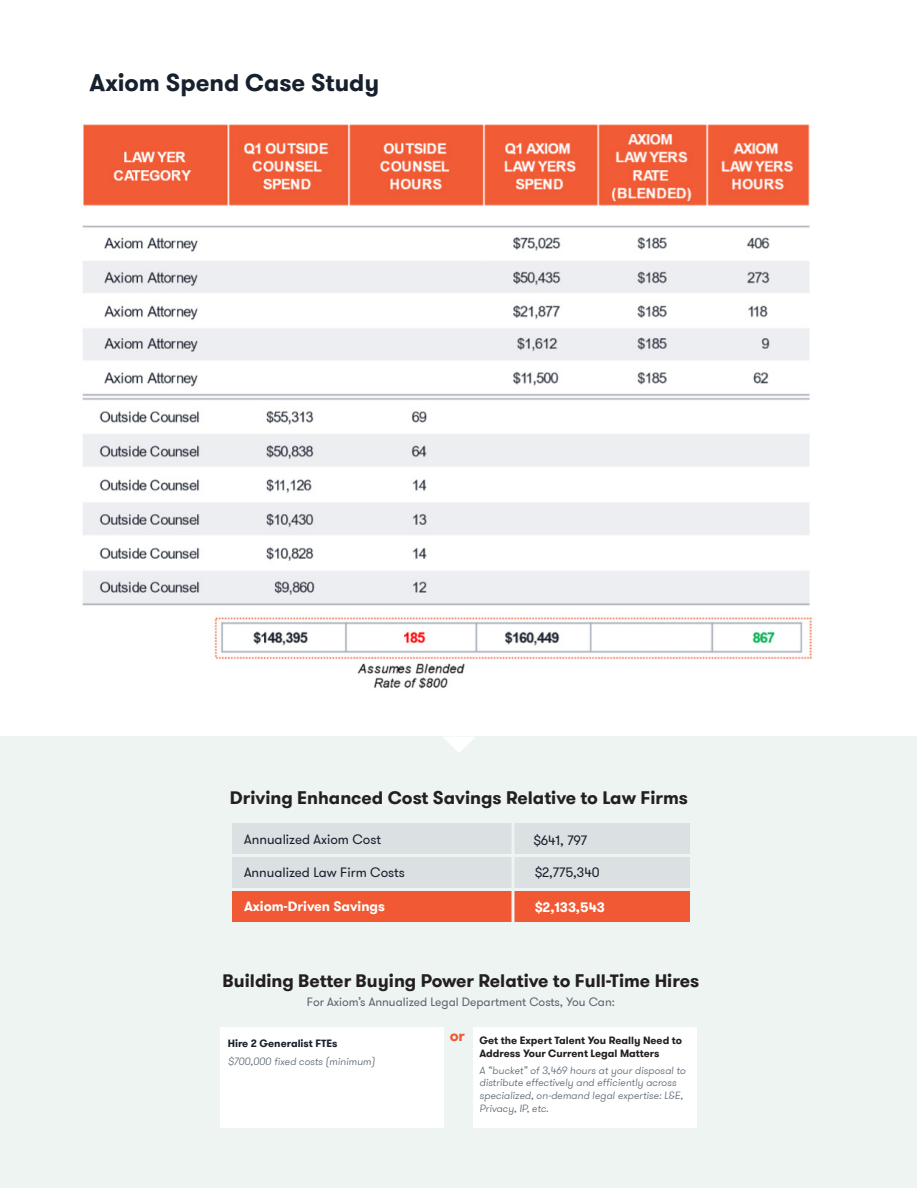
<style>
.page{position:relative;width:918px;height:1188px;background:#fff}
.page>*{position:absolute;margin:0;border:0;box-sizing:border-box;transform-origin:0 0}
.Paragraph{font:700 24px "GT Walsheim Pro";color:#17202d}
.t1{font:700 18px "GT Walsheim Pro";color:#231f20}
.Paragraph-2{font:700 15px "GT Walsheim Pro";color:#f05933}
.Paragraph-3{font:13.5px "GT Walsheim Pro";color:#17202d}
.Paragraph-4{font:700 13.5px "GT Walsheim Pro";color:#fff}
.t2{font:12px "GT Walsheim Pro";color:#596471}
.Paragraph-5{font:italic 300 10.5px/12.6px "GT Walsheim Pro";color:#596471}
.t3{font:700 10.5px/12.6px "GT Walsheim Pro";color:#231f20}
.Paragraph-6{font:700 10.5px "GT Walsheim Pro";color:#17202d}
</style>
<div class="page">
<div style="left:1px;top:737px;width:916px;height:451px;background:#edf4f2"></div>
<img style="left:82px;top:124px;width:731px;height:565px">
<div style="left:232px;top:824px;width:458px;height:30px;background:#dbe1e2"></div>
<div style="left:473px;top:1027px;width:224px;height:101px;background:#fff"></div>
<div style="left:220px;top:1027px;width:224px;height:101px;background:#fff"></div>
<div style="left:232px;top:858px;width:457px;height:30px;background:#dbe1e2"></div>
<div style="left:232px;top:892px;width:457px;height:30px;background:#f05933"></div>
<svg style="left:443px;top:737px;width:32px;height:15px"></svg>
<hr style="left:512px;top:818px;width:2px;height:115px;background:#edf4f2">
<p class="Paragraph" style="left:90px;top:67px;width:291px">Axiom Spend Case Study</p>
<p class="t1" style="left:230px;top:786px;width:460px">Driving Enhanced Cost Savings Relative to Law Firms</p>
<p class="Paragraph-3" style="left:244px;top:831px;width:138px">Annualized Axiom Cost</p>
<p class="Paragraph-3" style="left:244px;top:864px;width:162px">Annualized Law Firm Costs</p>
<p class="Paragraph-4" style="left:244px;top:898px;width:142px">Axiom-Driven Savings</p>
<p class="Paragraph-3" style="left:533px;top:831px;width:56px">$641, 797</p>
<p class="Paragraph-3" style="left:534px;top:864px;width:67px">$2,775,340</p>
<p class="Paragraph-4" style="left:534px;top:899px;width:72px">$2,133,543</p>
<p class="t1" style="left:223px;top:969px;width:478px">Building Better Buying Power Relative to Full-Time Hires</p>
<p class="t2" style="left:307px;top:994px;width:310px">For Axiom’s Annualized Legal Department Costs, You Can:</p>
<p class="t3" style="left:479px;top:1034px;width:204px">Get the Expert Talent You Really Need to<br>Address Your Current Legal Matters</p>
<p class="Paragraph-2" style="left:450px;top:1026px;width:17px">or</p>
<p class="Paragraph-6" style="left:228px;top:1036px;width:111px">Hire 2 Generalist FTEs</p>
<p class="Paragraph-5" style="left:228px;top:1056px;width:149px">$700,000 fixed costs (minimum)</p>
<p class="Paragraph-5" style="left:479px;top:1064px;width:208px">A “bucket” of 3,469 hours at your disposal to distribute effectively and efficiently across specialized, on-demand legal expertise: L&amp;E, Privacy, IP, etc.</p>
</div>
